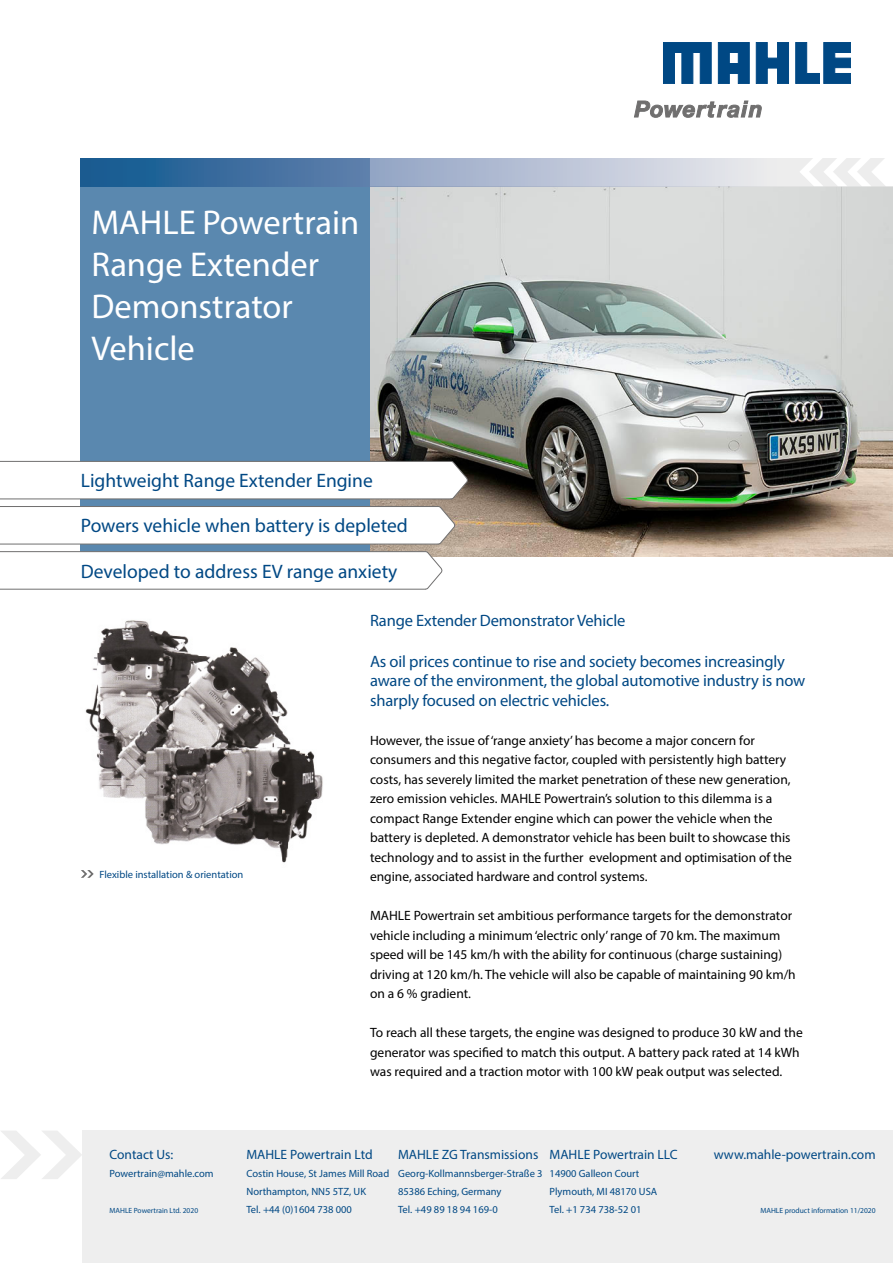
<style>
.page{position:relative;width:893px;height:1263px;background:#fff}
.page>*{position:absolute;margin:0;border:0;box-sizing:border-box;transform-origin:0 0}
.t1{font:34.5px/42px "Myriad Pro";color:#fff}
.t2{font:19.5px "Myriad Pro";color:#004884}
.t3{font:16.5px/19.5px "Myriad Pro";letter-spacing:-.01em;color:#004884}
.t4{font:13.5px/19.5px "Myriad Pro";color:#000}
.t5{font:13.5px "Myriad Pro";color:#004884}
.t6{font:10.5px/18px "Myriad Pro";color:#004884}
.t7{font:7.5px "Myriad Pro";color:#004884}
</style>
<div class="page">
<svg style="left:634px;top:101px;width:127px;height:16px"></svg>
<svg style="left:663px;top:42px;width:48px;height:41px"></svg>
<svg style="left:756px;top:42px;width:32px;height:41px"></svg>
<svg style="left:796px;top:42px;width:54px;height:41px"></svg>
<svg style="left:718px;top:42px;width:31px;height:41px"></svg>
<img style="left:370px;top:186px;width:523px;height:370px">
<div style="left:81px;top:158px;width:289px;height:412px;background:#5a88af"></div>
<svg style="left:81px;top:158px;width:718px;height:28px;background:#8aa3c1"></svg>
<svg style="left:799px;top:158px;width:86px;height:28px"></svg>
<svg style="left:0;top:461px;width:469px;height:39px"></svg>
<svg style="left:0;top:506px;width:456px;height:39px"></svg>
<svg style="left:0;top:551px;width:443px;height:39px"></svg>
<svg style="left:81px;top:870px;width:13px;height:8px"></svg>
<img style="left:85px;top:620px;width:238px;height:243px">
<div style="left:82px;top:1130px;width:811px;height:133px;background:#eee"></div>
<svg style="left:1px;top:1131px;width:81px;height:48px"></svg>
<h1 class="t1" style="left:91px;top:201px;width:269px">MAHLE Powertrain<br>Range Extender<br>Demonstrator<br>Vehicle</h1>
<h2 class="t2" style="left:81px;top:469px;width:293px">Lightweight Range Extender Engine</h2>
<h2 class="t2" style="left:81px;top:514px;width:329px">Powers vehicle when battery is depleted</h2>
<h2 class="t2" style="left:81px;top:559px;width:318px">Developed to address EV range anxiety</h2>
<p class="t6" style="left:99px;top:865px;width:145px">Flexible installation &amp; orientation</p>
<p class="t3" style="left:370px;top:611px;width:257px">Range Extender Demonstrator Vehicle</p>
<p class="t3" style="left:370px;top:651px;width:437px">As oil prices continue to rise and society becomes increasingly aware of the environment, the global automotive industry is now sharply focused on electric vehicles.</p>
<p class="t4" style="left:370px;top:730px;width:423px">However, the issue of ‘range anxiety’ has become a major concern for consumers and this negative factor, coupled with persistently high battery costs, has severely limited the market penetration of these new generation, zero emission vehicles. MAHLE Powertrain’s solution to this dilemma is a compact Range Extender engine which can power the vehicle when the battery is depleted. A demonstrator vehicle has been built to showcase this technology and to assist in the further evelopment and optimisation of the engine, associated hardware and control systems.</p>
<p class="t4" style="left:370px;top:906px;width:427px">MAHLE Powertrain set ambitious performance targets for the demonstrator vehicle including a minimum ‘electric only’ range of 70 km. The maximum speed will be 145 km/h with the ability for continuous (charge sustaining) driving at 120 km/h. The vehicle will also be capable of maintaining 90 km/h on a 6 % gradient.</p>
<p class="t4" style="left:370px;top:1023px;width:434px">To reach all these targets, the engine was designed to produce 30 kW and the generator was specified to match this output. A battery pack rated at 14 kWh was required and a traction motor with 100 kW peak output was selected.</p>
<p class="t5" style="left:110px;top:1146px;width:65px">Contact Us:</p>
<p class="t6" style="left:110px;top:1165px;width:106px">Powertrain@mahle.com</p>
<p class="t7" style="left:110px;top:1206px;width:90px">MAHLE Powertrain Ltd. 2020</p>
<p class="t5" style="left:246px;top:1146px;width:128px">MAHLE Powertrain Ltd</p>
<p class="t6" style="left:246px;top:1165px;width:144px">Costin House, St James Mill Road<br>Northampton, NN5 5TZ, UK<br>Tel. +44 (0)1604 738 000</p>
<p class="t5" style="left:550px;top:1146px;width:130px">MAHLE Powertrain LLC</p>
<p class="t6" style="left:550px;top:1165px;width:109px">14900 Galleon Court<br>Plymouth, MI 48170 USA<br>Tel. +1 734 738-52 01</p>
<p class="t5" style="left:398px;top:1146px;width:142px">MAHLE ZG Transmissions</p>
<p class="t6" style="left:398px;top:1165px;width:146px">Georg-Kollmannsberger-Straße 3<br>85386 Eching, Germany<br>Tel. +49 89 18 94 169-0</p>
<p class="t5" style="left:714px;top:1146px;width:163px">www.mahle-powertrain.com</p>
<p class="t7" style="left:760px;top:1206px;width:117px">MAHLE product information 11/2020</p>
</div>
